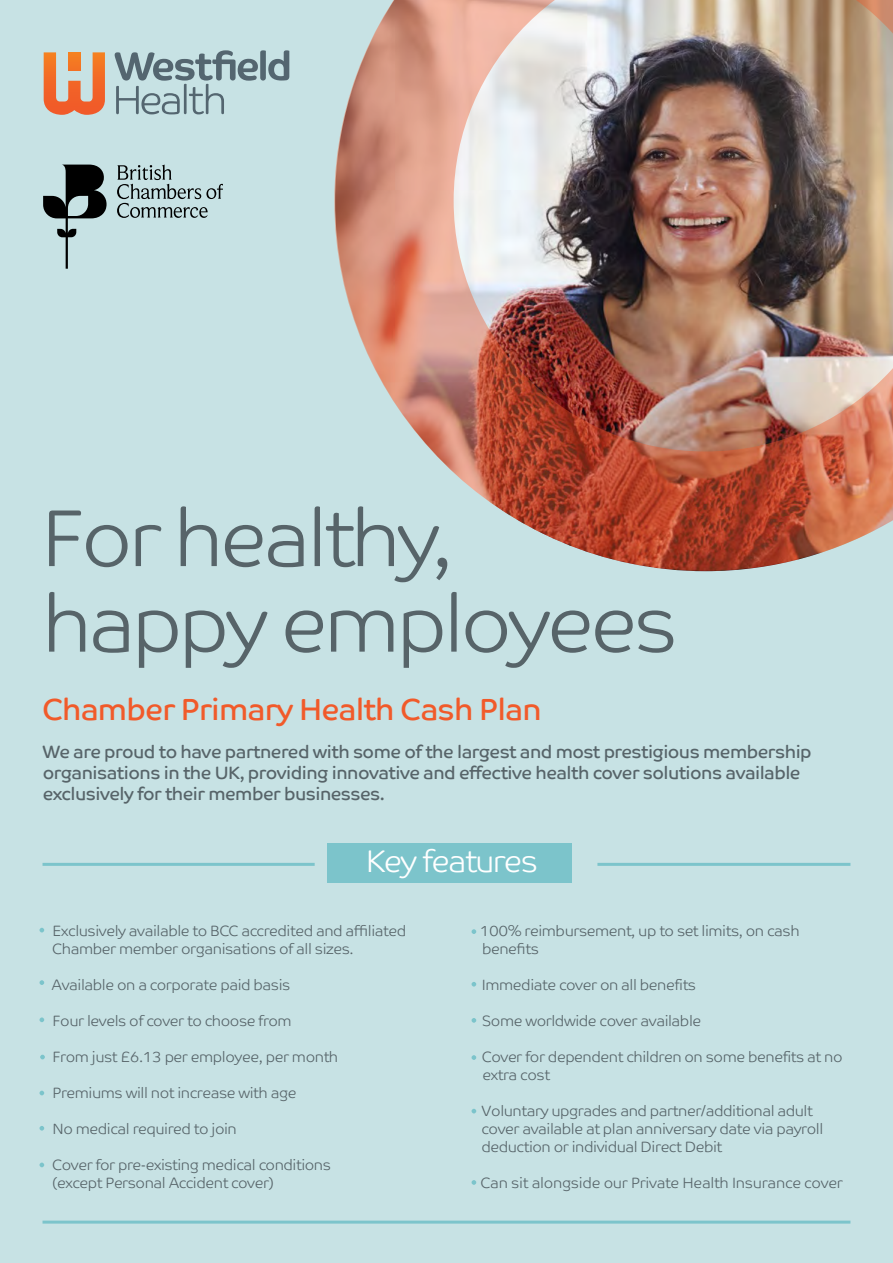
<style>
.page{position:relative;width:893px;height:1263px;background:#c7e2e4}
.page>*{position:absolute;margin:0;border:0;box-sizing:border-box;transform-origin:0 0}
.t1{font:300 81px/85.5px "Co Text";letter-spacing:-.05em;color:#576469}
.t2{font:300 31.5px "Co Text";letter-spacing:-.05em;color:#fff}
.t3{font:30.6px "Co Text";letter-spacing:-.03em;color:#f15a2a}
.t4{font:18px/21px "Co Text";letter-spacing:-.03em;color:#576469}
.t5{font:300 15px/18px "Co Text";letter-spacing:-.03em;color:#576469}
</style>
<div class="page">
<svg style="left:44px;top:52px;width:61px;height:63px"></svg>
<svg style="left:115px;top:50px;width:174px;height:64px"></svg>
<img style="left:334px;top:0;width:559px;height:571px">
<div style="left:327px;top:843px;width:245px;height:39px;background:#7cc4cb"></div>
<hr style="left:43px;top:863px;width:272px;height:3px;background:#7cc4cb">
<hr style="left:597px;top:863px;width:253px;height:3px;background:#7cc4cb">
<hr style="left:43px;top:1220px;width:807px;height:3px;background:#7cc4cb">
<svg style="left:40px;top:928px;width:4px;height:4px"></svg>
<svg style="left:472px;top:929px;width:4px;height:5px"></svg>
<svg style="left:472px;top:982px;width:4px;height:4px"></svg>
<svg style="left:472px;top:1018px;width:4px;height:5px"></svg>
<svg style="left:472px;top:1055px;width:4px;height:5px"></svg>
<svg style="left:40px;top:980px;width:4px;height:5px"></svg>
<svg style="left:40px;top:1017px;width:4px;height:5px"></svg>
<svg style="left:40px;top:1091px;width:4px;height:4px"></svg>
<svg style="left:40px;top:1055px;width:5px;height:4px"></svg>
<svg style="left:40px;top:1126px;width:4px;height:4px"></svg>
<svg style="left:40px;top:1162px;width:4px;height:5px"></svg>
<svg style="left:472px;top:1180px;width:4px;height:5px"></svg>
<svg style="left:43px;top:165px;width:64px;height:104px"></svg>
<svg style="left:117px;top:165px;width:106px;height:53px"></svg>
<svg style="left:472px;top:1109px;width:4px;height:4px"></svg>
<h1 class="t1" style="left:41px;top:495px;width:639px">For healthy, happy employees</h1>
<h3 class="t3" style="left:42px;top:691px;width:501px">Chamber Primary Health Cash Plan</h3>
<p class="t4" style="left:43px;top:741px;width:771px">We are proud to have partnered with some of the largest and most prestigious membership organisations in the UK, providing innovative and effective health cover solutions available exclusively for their member businesses.</p>
<h2 class="t2" style="left:366px;top:843px;width:174px">Key features</h2>
<p class="t5" style="left:52px;top:922px;width:356px">Exclusively available to BCC accredited and affiliated<br>Chamber member organisations of all sizes.</p>
<p class="t5" style="left:52px;top:976px;width:240px">Available on a corporate paid basis</p>
<p class="t5" style="left:53px;top:1012px;width:241px">Four levels of cover to choose from</p>
<p class="t5" style="left:53px;top:1048px;width:287px">From just £6.13 per employee, per month</p>
<p class="t5" style="left:53px;top:1084px;width:245px">Premiums will not increase with age</p>
<p class="t5" style="left:53px;top:1120px;width:186px">No medical required to join</p>
<p class="t5" style="left:52px;top:1156px;width:280px">Cover for pre-existing medical conditions (except Personal Accident cover)</p>
<p class="t5" style="left:480px;top:922px;width:322px">100% reimbursement, up to set limits, on cash benefits</p>
<p class="t5" style="left:482px;top:976px;width:216px">Immediate cover on all benefits</p>
<p class="t5" style="left:482px;top:1012px;width:221px">Some worldwide cover available</p>
<p class="t5" style="left:482px;top:1048px;width:362px">Cover for dependent children on some benefits at no extra cost</p>
<p class="t5" style="left:481px;top:1102px;width:343px">Voluntary upgrades and partner/additional adult cover available at plan anniversary date via payroll deduction or individual Direct Debit</p>
<p class="t5" style="left:480px;top:1174px;width:364px">Can sit alongside our Private Health Insurance cover</p>
</div>
